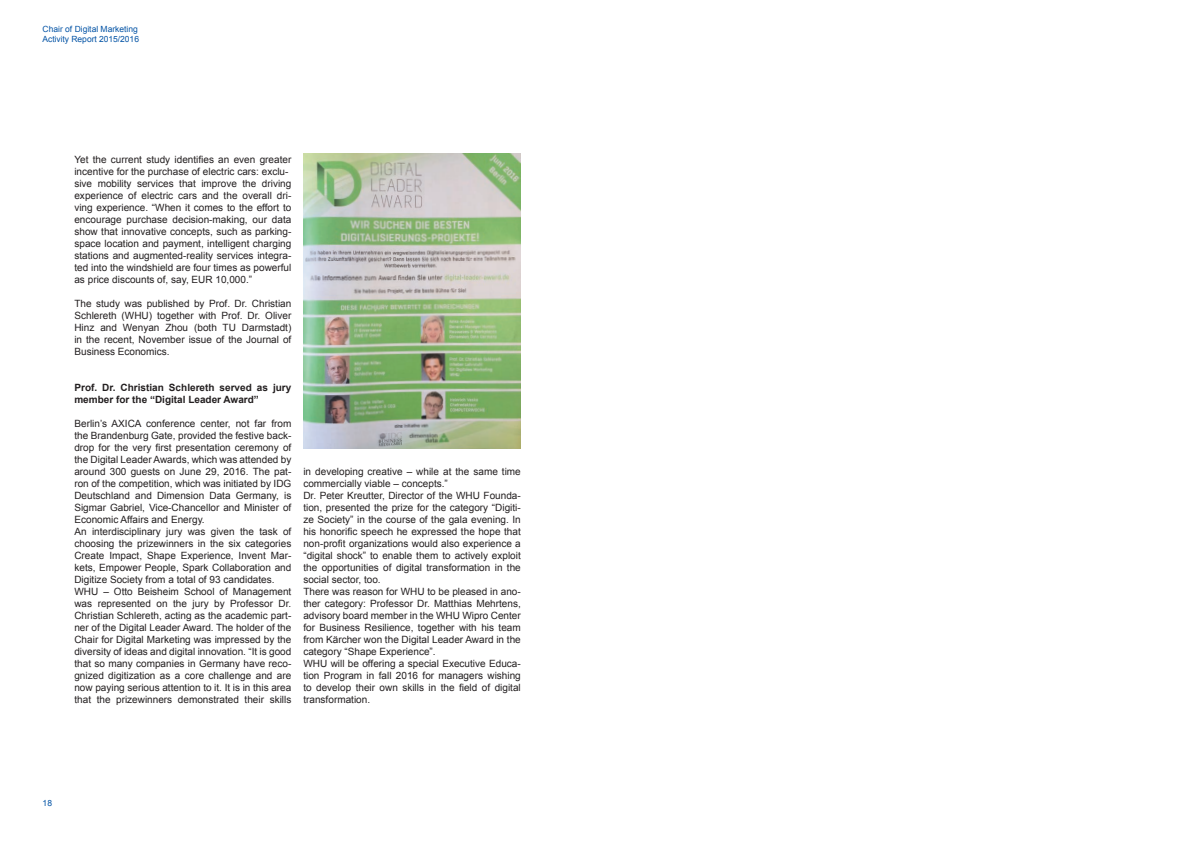
<style>
.page{position:relative;width:1191px;height:842px;background:#fff}
.page>*{position:absolute;margin:0;border:0;box-sizing:border-box;transform-origin:0 0}
.t1{font:10px/12px "Arial";color:#231f20}
.t2{font:700 10px/12px "Arial";color:#231f20}
.t3{font:8.5px/10px "Arial";color:#0353a5}
</style>
<div class="page">
<img style="left:303px;top:153px;width:217px;height:296px">
<p class="t3" style="left:43px;top:24px;width:98px">Chair of Digital Marketing<br>Activity Report 2015/2016</p>
<p class="t1" style="left:74px;top:153px;width:218px">Yet the current study identifies an even greater incentive for the purchase of electric cars: exclu&shy;sive mobility services that improve the driving experience of electric cars and the overall dri&shy;ving experience. “When it comes to the effort to encourage purchase decision-making, our data show that innovative concepts, such as parking&shy;space location and payment, intelligent charging stations and augmented-reality services integra&shy;ted into the windshield are four times as powerful as price discounts of, say, EUR 10,000.”</p>
<p class="t1" style="left:74px;top:297px;width:218px;text-align:justify">The study was published by Prof. Dr. Christian Schlereth (WHU) together with Prof. Dr. Oliver Hinz and Wenyan Zhou (both TU Darmstadt) in the recent, November issue of the Journal of Business Economics.</p>
<p class="t2" style="left:74px;top:381px;width:218px">Prof. Dr. Christian Schlereth served as jury member for the “Digital Leader Award”</p>
<p class="t1" style="left:74px;top:417px;width:218px">Berlin’s AXICA conference center, not far from the Brandenburg Gate, provided the festive back&shy;drop for the very first presentation ceremony of the Digital Leader Awards, which was attended by around 300 guests on June 29, 2016. The pat&shy;ron of the competition, which was initiated by IDG Deutschland and Dimension Data Germany, is Sigmar Gabriel, Vice-Chancellor and Minister of Economic Affairs and Energy.<br>An interdisciplinary jury was given the task of choosing the prizewinners in the six categories Create Impact, Shape Experience, Invent Mar&shy;kets, Empower People, Spark Collaboration and Digitize Society from a total of 93 candidates.<br>WHU – Otto Beisheim School of Management was represented on the jury by Professor Dr.<br>Christian Schlereth, acting as the academic part&shy;ner of the Digital Leader Award. The holder of the Chair for Digital Marketing was impressed by the diversity of ideas and digital innovation. “It is good that so many companies in Germany have reco&shy;gnized digitization as a core challenge and are now paying serious attention to it. It is in this area that the prizewinners demonstrated their skills</p>
<p class="t1" style="left:303px;top:465px;width:219px">in developing creative – while at the same time commercially viable – concepts.”<br>Dr. Peter Kreutter, Director of the WHU Founda&shy;tion, presented the prize for the category “Digiti&shy;ze Society” in the course of the gala evening. In his honorific speech he expressed the hope that non-profit organizations would also experience a “digital shock” to enable them to actively exploit the opportunities of digital transformation in the social sector, too.<br>There was reason for WHU to be pleased in ano&shy;ther category: Professor Dr. Matthias Mehrtens, advisory board member in the WHU Wipro Center for Business Resilience, together with his team from Kärcher won the Digital Leader Award in the category “Shape Experience”.<br>WHU will be offering a special Executive Educa&shy;tion Program in fall 2016 for managers wishing to develop their own skills in the field of digital transformation.</p>
<p class="t3" style="left:43px;top:798px;width:11px">18</p>
</div>
